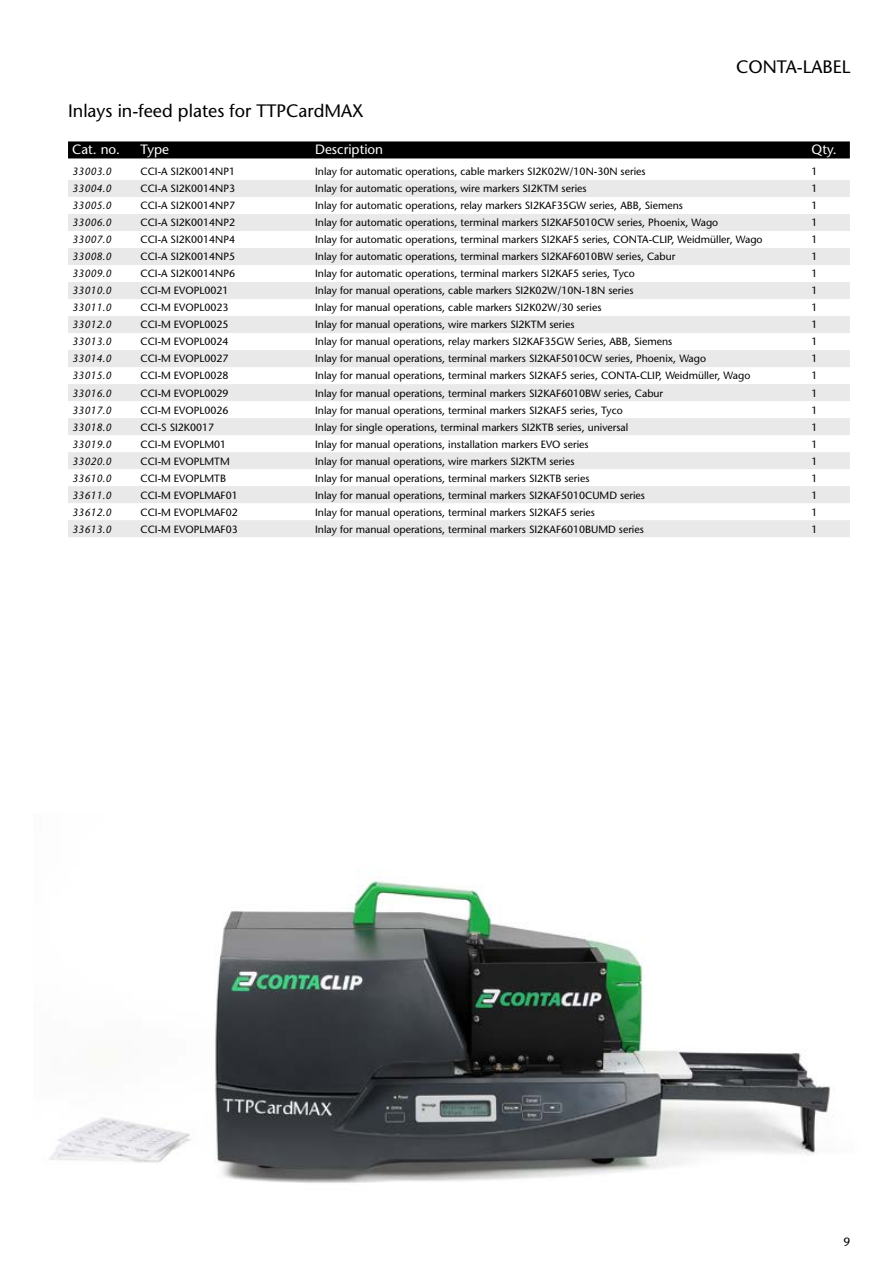
<style>
.page{position:relative;width:893px;height:1263px;background:#fff}
.page>*{position:absolute;margin:0;border:0;box-sizing:border-box;transform-origin:0 0}
.t1{font:500 18px "Stone Sans Std";color:#000}
.t2{font:500 13.5px "Stone Sans Std";color:#fff}
.t3{font:500 12px "Stone Sans Std";color:#000}
.t4{font:500 10.5px "Stone Sans Std";color:#000}
.t5{font:italic 500 10.5px "Stone Sans Std";color:#000}
</style>
<div class="page">
<img style="left:49px;top:870px;width:781px;height:313px">
<div style="left:68px;top:141px;width:782px;height:17px;background:#000"></div>
<svg style="left:68px;top:180px;width:782px;height:357px;fill:#e9e9e9"></svg>
<h1 class="t1" style="left:68px;top:100px;width:297px">Inlays in-feed plates for TTPCardMAX</h1>
<h1 class="t1" style="left:736px;top:56px;width:116px">CONTA-LABEL</h1>
<p class="t2" style="left:72px;top:141px;width:49px">Cat. no.</p>
<p class="t2" style="left:141px;top:141px;width:30px">Type</p>
<p class="t2" style="left:315px;top:141px;width:69px">Description</p>
<p class="t2" style="left:812px;top:141px;width:26px">Qty.</p>
<p class="t5" style="left:72px;top:165px;width:41px">33003.0</p>
<p class="t4" style="left:141px;top:165px;width:96px">CCI-A SI2K0014NP1</p>
<p class="t4" style="left:315px;top:165px;width:332px">Inlay for automatic operations, cable markers SI2K02W/10N-30N series</p>
<p class="t4" style="left:812px;top:165px;width:8px">1</p>
<p class="t5" style="left:72px;top:182px;width:41px">33004.0</p>
<p class="t4" style="left:141px;top:182px;width:96px">CCI-A SI2K0014NP3</p>
<p class="t4" style="left:315px;top:182px;width:273px">Inlay for automatic operations, wire markers SI2KTM series</p>
<p class="t4" style="left:812px;top:182px;width:8px">1</p>
<p class="t5" style="left:72px;top:199px;width:41px">33005.0</p>
<p class="t4" style="left:141px;top:199px;width:96px">CCI-A SI2K0014NP7</p>
<p class="t4" style="left:315px;top:199px;width:369px">Inlay for automatic operations, relay markers SI2KAF35GW series, ABB, Siemens</p>
<p class="t4" style="left:812px;top:199px;width:8px">1</p>
<p class="t5" style="left:72px;top:216px;width:41px">33006.0</p>
<p class="t4" style="left:141px;top:216px;width:96px">CCI-A SI2K0014NP2</p>
<p class="t4" style="left:315px;top:216px;width:405px">Inlay for automatic operations, terminal markers SI2KAF5010CW series, Phoenix, Wago</p>
<p class="t4" style="left:812px;top:216px;width:8px">1</p>
<p class="t5" style="left:72px;top:233px;width:41px">33007.0</p>
<p class="t4" style="left:141px;top:233px;width:96px">CCI-A SI2K0014NP4</p>
<p class="t4" style="left:315px;top:233px;width:449px">Inlay for automatic operations, terminal markers SI2KAF5 series, CONTA-CLIP, Weidmüller, Wago</p>
<p class="t4" style="left:812px;top:233px;width:8px">1</p>
<p class="t5" style="left:72px;top:250px;width:41px">33008.0</p>
<p class="t4" style="left:141px;top:250px;width:96px">CCI-A SI2K0014NP5</p>
<p class="t4" style="left:315px;top:250px;width:362px">Inlay for automatic operations, terminal markers SI2KAF6010BW series, Cabur</p>
<p class="t4" style="left:812px;top:250px;width:8px">1</p>
<p class="t5" style="left:72px;top:267px;width:41px">33009.0</p>
<p class="t4" style="left:141px;top:267px;width:96px">CCI-A SI2K0014NP6</p>
<p class="t4" style="left:315px;top:267px;width:321px">Inlay for automatic operations, terminal markers SI2KAF5 series, Tyco</p>
<p class="t4" style="left:812px;top:267px;width:8px">1</p>
<p class="t5" style="left:72px;top:284px;width:41px">33010.0</p>
<p class="t4" style="left:141px;top:284px;width:90px">CCI-M EVOPL0021</p>
<p class="t4" style="left:315px;top:284px;width:320px">Inlay for manual operations, cable markers SI2K02W/10N-18N series</p>
<p class="t4" style="left:812px;top:284px;width:8px">1</p>
<p class="t5" style="left:72px;top:301px;width:41px">33011.0</p>
<p class="t4" style="left:141px;top:301px;width:90px">CCI-M EVOPL0023</p>
<p class="t4" style="left:315px;top:301px;width:288px">Inlay for manual operations, cable markers SI2K02W/30 series</p>
<p class="t4" style="left:812px;top:301px;width:8px">1</p>
<p class="t5" style="left:72px;top:319px;width:41px">33012.0</p>
<p class="t4" style="left:141px;top:319px;width:90px">CCI-M EVOPL0025</p>
<p class="t4" style="left:315px;top:319px;width:261px">Inlay for manual operations, wire markers SI2KTM series</p>
<p class="t4" style="left:812px;top:319px;width:8px">1</p>
<p class="t5" style="left:72px;top:336px;width:41px">33013.0</p>
<p class="t4" style="left:141px;top:336px;width:90px">CCI-M EVOPL0024</p>
<p class="t4" style="left:315px;top:336px;width:359px">Inlay for manual operations, relay markers SI2KAF35GW Series, ABB, Siemens</p>
<p class="t4" style="left:812px;top:336px;width:8px">1</p>
<p class="t5" style="left:72px;top:353px;width:41px">33014.0</p>
<p class="t4" style="left:141px;top:353px;width:90px">CCI-M EVOPL0027</p>
<p class="t4" style="left:315px;top:353px;width:392px">Inlay for manual operations, terminal markers SI2KAF5010CW series, Phoenix, Wago</p>
<p class="t4" style="left:812px;top:353px;width:8px">1</p>
<p class="t5" style="left:72px;top:370px;width:41px">33015.0</p>
<p class="t4" style="left:141px;top:370px;width:90px">CCI-M EVOPL0028</p>
<p class="t4" style="left:315px;top:370px;width:437px">Inlay for manual operations, terminal markers SI2KAF5 series, CONTA-CLIP, Weidmüller, Wago</p>
<p class="t4" style="left:812px;top:370px;width:8px">1</p>
<p class="t5" style="left:72px;top:387px;width:41px">33016.0</p>
<p class="t4" style="left:141px;top:387px;width:90px">CCI-M EVOPL0029</p>
<p class="t4" style="left:315px;top:387px;width:350px">Inlay for manual operations, terminal markers SI2KAF6010BW series, Cabur</p>
<p class="t4" style="left:812px;top:387px;width:8px">1</p>
<p class="t5" style="left:72px;top:404px;width:41px">33017.0</p>
<p class="t4" style="left:141px;top:404px;width:90px">CCI-M EVOPL0026</p>
<p class="t4" style="left:315px;top:404px;width:309px">Inlay for manual operations, terminal markers SI2KAF5 series, Tyco</p>
<p class="t4" style="left:812px;top:404px;width:8px">1</p>
<p class="t5" style="left:72px;top:421px;width:41px">33018.0</p>
<p class="t4" style="left:141px;top:421px;width:75px">CCI-S SI2K0017</p>
<p class="t4" style="left:315px;top:421px;width:315px">Inlay for single operations, terminal markers SI2KTB series, universal</p>
<p class="t4" style="left:812px;top:421px;width:8px">1</p>
<p class="t5" style="left:72px;top:438px;width:41px">33019.0</p>
<p class="t4" style="left:141px;top:438px;width:87px">CCI-M EVOPLM01</p>
<p class="t4" style="left:315px;top:438px;width:275px">Inlay for manual operations, installation markers EVO series</p>
<p class="t4" style="left:812px;top:438px;width:8px">1</p>
<p class="t5" style="left:72px;top:455px;width:41px">33020.0</p>
<p class="t4" style="left:141px;top:455px;width:91px">CCI-M EVOPLMTM</p>
<p class="t4" style="left:315px;top:455px;width:261px">Inlay for manual operations, wire markers SI2KTM series</p>
<p class="t4" style="left:812px;top:455px;width:8px">1</p>
<p class="t5" style="left:72px;top:472px;width:41px">33610.0</p>
<p class="t4" style="left:141px;top:472px;width:87px">CCI-M EVOPLMTB</p>
<p class="t4" style="left:315px;top:472px;width:276px">Inlay for manual operations, terminal markers SI2KTB series</p>
<p class="t4" style="left:812px;top:472px;width:8px">1</p>
<p class="t5" style="left:72px;top:489px;width:41px">33611.0</p>
<p class="t4" style="left:141px;top:489px;width:99px">CCI-M EVOPLMAF01</p>
<p class="t4" style="left:315px;top:489px;width:331px">Inlay for manual operations, terminal markers SI2KAF5010CUMD series</p>
<p class="t4" style="left:812px;top:489px;width:8px">1</p>
<p class="t5" style="left:72px;top:506px;width:41px">33612.0</p>
<p class="t4" style="left:141px;top:506px;width:99px">CCI-M EVOPLMAF02</p>
<p class="t4" style="left:315px;top:506px;width:281px">Inlay for manual operations, terminal markers SI2KAF5 series</p>
<p class="t4" style="left:812px;top:506px;width:8px">1</p>
<p class="t5" style="left:72px;top:523px;width:41px">33613.0</p>
<p class="t4" style="left:141px;top:523px;width:99px">CCI-M EVOPLMAF03</p>
<p class="t4" style="left:315px;top:523px;width:330px">Inlay for manual operations, terminal markers SI2KAF6010BUMD series</p>
<p class="t4" style="left:812px;top:523px;width:8px">1</p>
<p class="t3" style="left:844px;top:1235px;width:8px">9</p>
</div>
